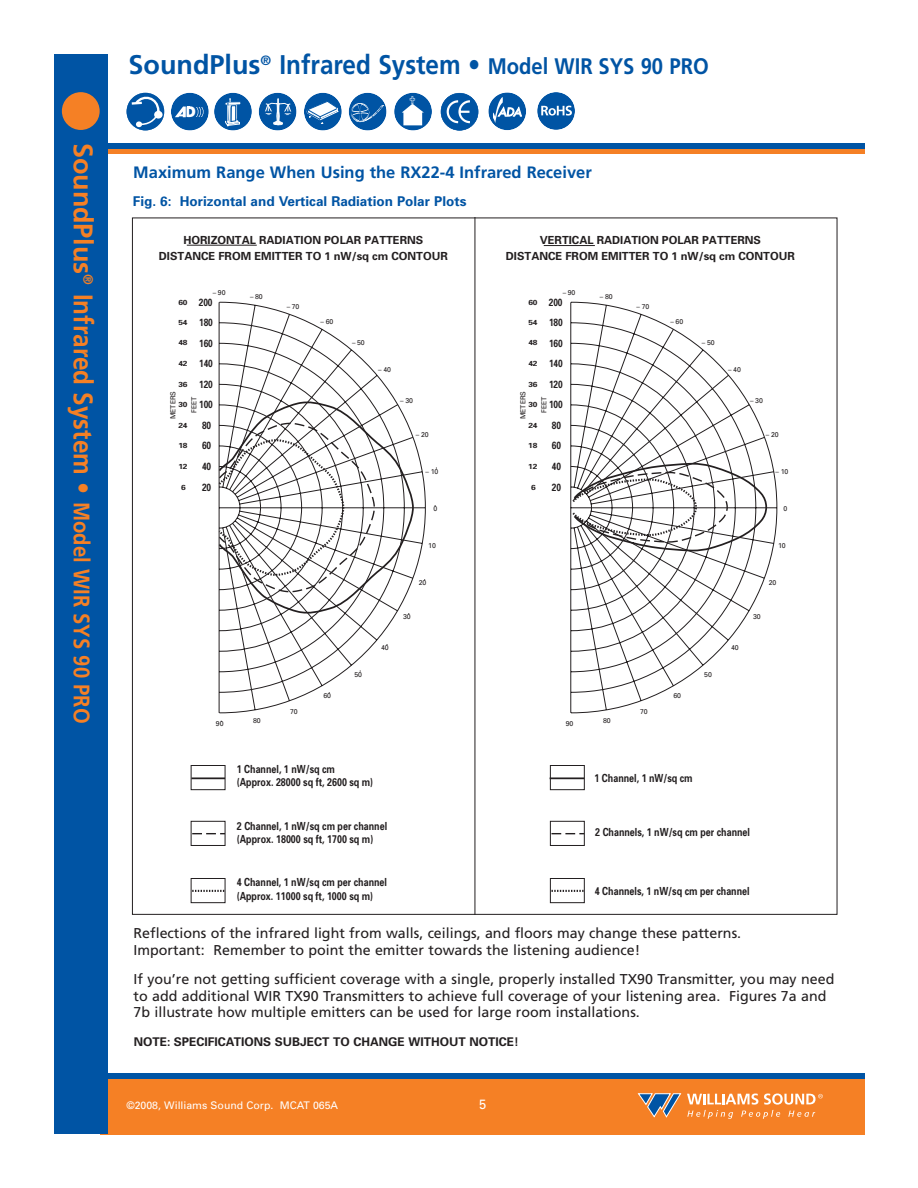
<style>
.page{position:relative;width:918px;height:1188px;background:#fff}
.page>*{position:absolute;margin:0;border:0;box-sizing:border-box;transform-origin:0 0}
.t1{font:700 27px "Frutiger";color:#f58025}
.t2{font:700 27px "Frutiger";color:#0054a4}
.t3{font:700 16.5px "Frutiger";color:#0054a4}
.t4{font:700 15.75px "Myriad";color:#fff;scale:.92 1}
.t5{font:14.25px/16.5px "Frutiger";color:#231f20}
.t6{font:700 13.5px "Univers";color:#0054a4}
.t7{font:13.5px "Univers";color:#fff;scale:.95 1}
.t8{font:700 12px "Univers";color:#231f20}
.t9{font:700 11.1px/13.2px "Univers";color:#231f20;scale:.8 1}
.t10{font:700 11.1px/16px "Univers";color:#231f20;text-align:center}
.t11{font:700 10.5px "Univers";letter-spacing:-.02em;color:#231f20;scale:.8 1}
.t12{font:10.5px "Univers";color:#fff}
.t13{font:700 7.35px "Univers";letter-spacing:-.02em;color:#231f20;scale:1.14 1}
.t14{font:7.05px "Univers";letter-spacing:-.02em;color:#231f20}
.s1{font-size:22.5px}
.s2{font-size:12.6px}
</style>
<div class="page">
<div style="left:100px;top:1075px;width:764px;height:59px;background:#f58025"></div>
<div style="left:107px;top:149px;width:757px;height:5px;background:#f58025"></div>
<div style="left:107px;top:143px;width:757px;height:5px;background:#0054a4"></div>
<div style="left:107px;top:1073px;width:757px;height:5px;background:#0054a4"></div>
<div style="left:54px;top:54px;width:54px;height:1080px;background:#0054a4"></div>
<svg style="left:126px;top:93px;width:38px;height:37px"></svg>
<div style="left:126px;top:93px;width:38px;height:37px;border:1px solid #0054a4;border-radius:50%"></div>
<svg style="left:129px;top:94px;width:32px;height:33px"></svg>
<div style="left:62px;top:92px;width:38px;height:38px;background:#f58025;border-radius:50%"></div>
<div style="left:171px;top:93px;width:38px;height:37px;background:#0054a4;border-radius:50%"></div>
<svg style="left:175px;top:106px;width:28px;height:12px"></svg>
<div style="left:214px;top:93px;width:38px;height:37px;background:#0054a4;border-radius:50%"></div>
<svg style="left:225px;top:98px;width:16px;height:29px"></svg>
<div style="left:259px;top:93px;width:38px;height:37px;background:#0054a4;border-radius:50%"></div>
<svg style="left:264px;top:98px;width:28px;height:28px"></svg>
<div style="left:304px;top:93px;width:38px;height:37px;background:#0054a4;border-radius:50%"></div>
<svg style="left:307px;top:101px;width:31px;height:23px"></svg>
<div style="left:349px;top:93px;width:38px;height:37px;background:#0054a4;border-radius:50%"></div>
<svg style="left:351px;top:102px;width:33px;height:23px"></svg>
<div style="left:394px;top:93px;width:38px;height:37px;background:#0054a4;border-radius:50%"></div>
<svg style="left:441px;top:93px;width:37px;height:38px"></svg>
<div style="left:441px;top:93px;width:37px;height:37px;background:#0054a4;border-radius:50%"></div>
<div style="left:441px;top:93px;width:37px;height:37px;border:1px solid #0054a4;border-radius:50%"></div>
<svg style="left:446px;top:99px;width:24px;height:25px"></svg>
<div style="left:488px;top:92px;width:38px;height:38px;background:#0054a4;border-radius:50%"></div>
<svg style="left:493px;top:97px;width:29px;height:26px"></svg>
<svg style="left:570px;top:302px;width:207px;height:411px"></svg>
<svg style="left:190px;top:765px;width:36px;height:138px"></svg>
<svg style="left:550px;top:765px;width:35px;height:138px"></svg>
<hr style="left:187px;top:245px;width:70px;height:1px;background:#231f20">
<hr style="left:544px;top:245px;width:51px;height:1px;background:#231f20">
<svg style="left:219px;top:302px;width:217px;height:420px"></svg>
<svg style="left:218px;top:399px;width:197px;height:215px"></svg>
<hr style="left:475px;top:218px;width:1px;height:696px;background:#231f20">
<svg style="left:638px;top:1094px;width:43px;height:23px"></svg>
<svg style="left:687px;top:1094px;width:136px;height:25px"></svg>
<div style="left:537px;top:92px;width:38px;height:38px;background:#0054a4;border-radius:50%"></div>
<svg style="left:541px;top:106px;width:31px;height:10px"></svg>
<svg style="left:402px;top:104px;width:22px;height:21px"></svg>
<h1 class="t1" style="left:94px;top:143px;width:582px;rotate:90deg">SoundPlus<sup>®</sup> Infrared System • <span class="s1">Model WIR SYS 90 PRO</span></h1>
<h1 class="t2" style="left:129px;top:54px;width:582px">SoundPlus<sup>®</sup> Infrared System • <span class="s1">Model WIR SYS 90 PRO</span></h1>
<p class="t4" style="left:186px;top:106px;width:12px">D<span class="s2">D</span></p>
<p class="t3" style="left:133px;top:165px;width:460px">Maximum Range When Using the RX22-4 Infrared Receiver</p>
<p class="t6" style="left:133px;top:197px;width:335px">Fig. 6: Horizontal and Vertical Radiation Polar Plots</p>
<p class="t10" style="left:159px;top:233px;width:290px">HORIZONTAL RADIATION POLAR PATTERNS<br>DISTANCE FROM EMITTER TO 1 nW/sq cm CONTOUR</p>
<p class="t10" style="left:506px;top:233px;width:290px">VERTICAL RADIATION POLAR PATTERNS<br>DISTANCE FROM EMITTER TO 1 nW/sq cm CONTOUR</p>
<p class="t13" style="left:178px;top:299px;width:10px">60</p>
<p class="t14" style="left:213px;top:290px;width:14px">– 90</p>
<p class="t11" style="left:199px;top:299px;width:19px">200</p>
<p class="t14" style="left:250px;top:294px;width:14px">– 80</p>
<p class="t14" style="left:287px;top:303px;width:14px">– 70</p>
<p class="t13" style="left:528px;top:299px;width:10px">60</p>
<p class="t14" style="left:563px;top:290px;width:14px">– 90</p>
<p class="t11" style="left:549px;top:299px;width:19px">200</p>
<p class="t14" style="left:600px;top:294px;width:14px">– 80</p>
<p class="t14" style="left:637px;top:303px;width:14px">– 70</p>
<p class="t13" style="left:178px;top:320px;width:10px">54</p>
<p class="t11" style="left:199px;top:319px;width:19px">180</p>
<p class="t14" style="left:321px;top:318px;width:14px">– 60</p>
<p class="t13" style="left:528px;top:320px;width:10px">54</p>
<p class="t11" style="left:549px;top:319px;width:19px">180</p>
<p class="t14" style="left:670px;top:318px;width:14px">– 60</p>
<p class="t13" style="left:178px;top:340px;width:10px">48</p>
<p class="t11" style="left:199px;top:340px;width:19px">160</p>
<p class="t14" style="left:352px;top:340px;width:14px">– 50</p>
<p class="t13" style="left:528px;top:340px;width:10px">48</p>
<p class="t11" style="left:549px;top:340px;width:19px">160</p>
<p class="t14" style="left:702px;top:340px;width:14px">– 50</p>
<p class="t13" style="left:178px;top:361px;width:10px">42</p>
<p class="t11" style="left:199px;top:360px;width:19px">140</p>
<p class="t14" style="left:378px;top:367px;width:14px">– 40</p>
<p class="t13" style="left:528px;top:361px;width:10px">42</p>
<p class="t11" style="left:549px;top:360px;width:19px">140</p>
<p class="t14" style="left:728px;top:367px;width:14px">– 40</p>
<p class="t13" style="left:178px;top:381px;width:10px">36</p>
<p class="t11" style="left:199px;top:380px;width:19px">120</p>
<p class="t13" style="left:528px;top:381px;width:10px">36</p>
<p class="t11" style="left:549px;top:380px;width:19px">120</p>
<p class="t14" style="left:170px;top:419px;width:29px;rotate:-90deg">METERS</p>
<p class="t14" style="left:192px;top:413px;width:18px;rotate:-90deg">FEET</p>
<p class="t11" style="left:199px;top:400px;width:19px">100</p>
<p class="t13" style="left:178px;top:402px;width:10px">30</p>
<p class="t14" style="left:400px;top:398px;width:14px">– 30</p>
<p class="t14" style="left:520px;top:419px;width:29px;rotate:-90deg">METERS</p>
<p class="t14" style="left:541px;top:413px;width:18px;rotate:-90deg">FEET</p>
<p class="t11" style="left:549px;top:400px;width:19px">100</p>
<p class="t13" style="left:528px;top:402px;width:10px">30</p>
<p class="t14" style="left:750px;top:398px;width:14px">– 30</p>
<p class="t13" style="left:178px;top:423px;width:10px">24</p>
<p class="t11" style="left:202px;top:421px;width:13px">80</p>
<p class="t13" style="left:528px;top:423px;width:10px">24</p>
<p class="t11" style="left:552px;top:421px;width:13px">80</p>
<p class="t13" style="left:178px;top:443px;width:10px">18</p>
<p class="t13" style="left:178px;top:464px;width:10px">12</p>
<p class="t11" style="left:202px;top:442px;width:13px">60</p>
<p class="t11" style="left:202px;top:462px;width:13px">40</p>
<p class="t13" style="left:181px;top:485px;width:6px">6</p>
<p class="t11" style="left:202px;top:483px;width:13px">20</p>
<p class="t14" style="left:416px;top:432px;width:14px">– 20</p>
<p class="t14" style="left:426px;top:469px;width:14px">– 10</p>
<p class="t14" style="left:434px;top:506px;width:5px">0</p>
<p class="t14" style="left:428px;top:543px;width:9px">10</p>
<p class="t14" style="left:419px;top:580px;width:9px">20</p>
<p class="t13" style="left:528px;top:443px;width:10px">18</p>
<p class="t13" style="left:528px;top:464px;width:10px">12</p>
<p class="t11" style="left:552px;top:442px;width:13px">60</p>
<p class="t11" style="left:552px;top:462px;width:13px">40</p>
<p class="t13" style="left:531px;top:485px;width:6px">6</p>
<p class="t11" style="left:552px;top:483px;width:13px">20</p>
<p class="t14" style="left:766px;top:432px;width:14px">– 20</p>
<p class="t14" style="left:776px;top:469px;width:14px">– 10</p>
<p class="t14" style="left:783px;top:506px;width:5px">0</p>
<p class="t14" style="left:778px;top:543px;width:9px">10</p>
<p class="t14" style="left:769px;top:580px;width:9px">20</p>
<p class="t14" style="left:403px;top:614px;width:9px">30</p>
<p class="t14" style="left:753px;top:614px;width:9px">30</p>
<p class="t14" style="left:381px;top:645px;width:9px">40</p>
<p class="t14" style="left:731px;top:645px;width:9px">40</p>
<p class="t14" style="left:354px;top:672px;width:9px">50</p>
<p class="t14" style="left:704px;top:672px;width:9px">50</p>
<p class="t14" style="left:323px;top:693px;width:9px">60</p>
<p class="t14" style="left:673px;top:693px;width:9px">60</p>
<p class="t14" style="left:290px;top:708px;width:9px">70</p>
<p class="t14" style="left:640px;top:708px;width:9px">70</p>
<p class="t14" style="left:216px;top:721px;width:9px">90</p>
<p class="t14" style="left:253px;top:718px;width:9px">80</p>
<p class="t14" style="left:566px;top:721px;width:9px">90</p>
<p class="t14" style="left:603px;top:718px;width:9px">80</p>
<p class="t9" style="left:237px;top:764px;width:172px">1 Channel, 1 nW/sq cm (Approx. 28000 sq ft, 2600 sq m)</p>
<p class="t9" style="left:237px;top:820px;width:189px">2 Channel, 1 nW/sq cm per channel (Approx. 18000 sq ft, 1700 sq m)</p>
<p class="t9" style="left:237px;top:877px;width:189px">4 Channel, 1 nW/sq cm per channel (Approx. 11000 sq ft, 1000 sq m)</p>
<p class="t9" style="left:595px;top:773px;width:124px">1 Channel, 1 nW/sq cm</p>
<p class="t9" style="left:595px;top:826px;width:195px">2 Channels, 1 nW/sq cm per channel</p>
<p class="t9" style="left:595px;top:886px;width:195px">4 Channels, 1 nW/sq cm per channel</p>
<p class="t5" style="left:134px;top:926px;width:609px">Reflections of the infrared light from walls, ceilings, and floors may change these patterns.<br>Important: Remember to point the emitter towards the listening audience!</p>
<p class="t5" style="left:134px;top:972px;width:702px">If you’re not getting sufficient coverage with a single, properly installed TX90 Transmitter, you may need to add additional WIR TX90 Transmitters to achieve full coverage of your listening area. Figures 7a and<br>7b illustrate how multiple emitters can be used for large room installations.</p>
<p class="t8" style="left:134px;top:1037px;width:386px">NOTE: SPECIFICATIONS SUBJECT TO CHANGE WITHOUT NOTICE!</p>
<p class="t12" style="left:126px;top:1102px;width:213px">©2008, Williams Sound Corp. MCAT 065A</p>
<p class="t7" style="left:479px;top:1099px;width:9px">5</p>
</div>
